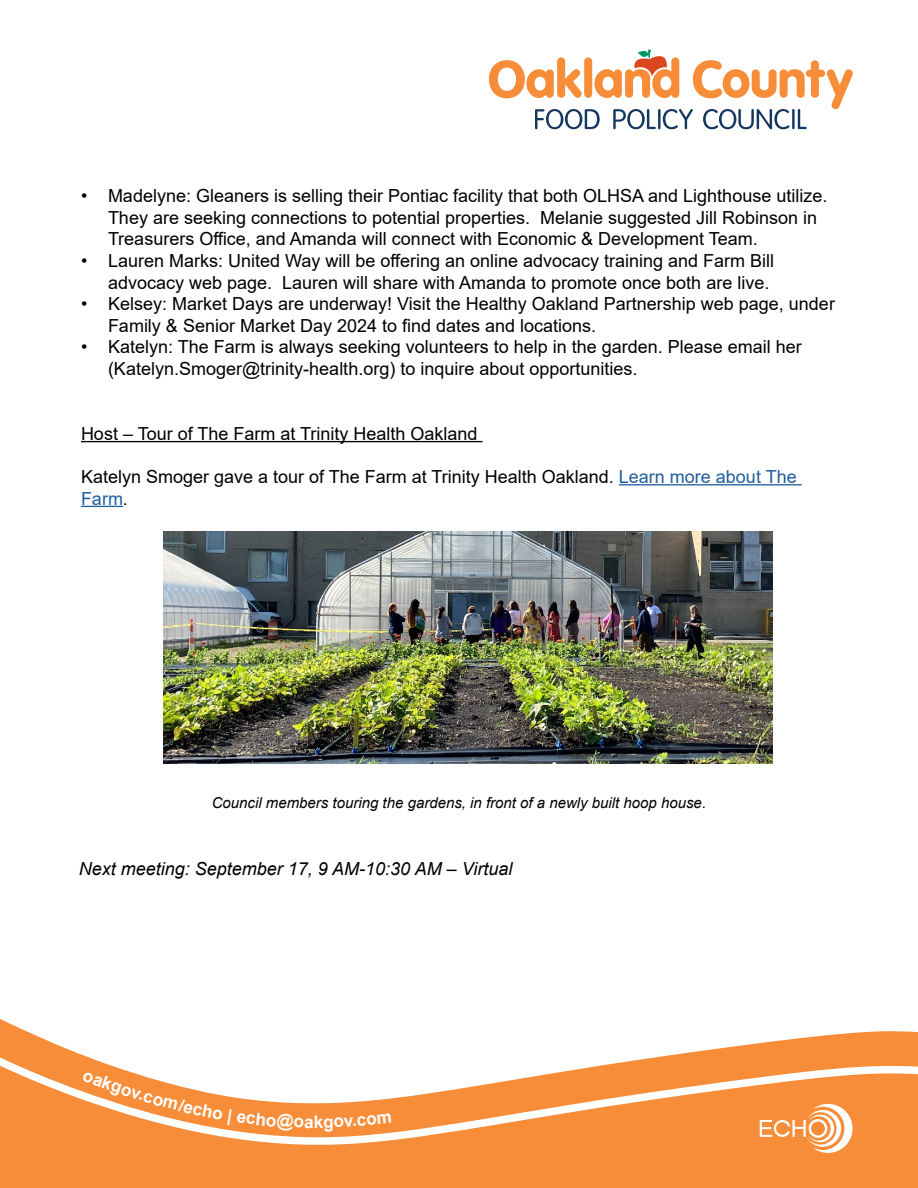
<style>
.page{position:relative;width:918px;height:1188px;background:#fff}
.page>*{position:absolute;margin:0;border:0;box-sizing:border-box;transform-origin:0 0}
.t1{font:18px/21.6px "Arial";color:#000}
.t2{font:italic 18px "Arial";color:#000}
.t3{font:700 17.25px "Arial";color:#fff}
.t4{font:italic 15px "Arial";color:#000}
.s1{color:#215e9e}
</style>
<div class="page">
<div style="left:0;top:1146px;width:918px;height:42px;background:#f78d39"></div>
<svg style="left:0;top:1019px;width:918px;height:127px"></svg>
<svg style="left:760px;top:1104px;width:93px;height:49px"></svg>
<div style="left:809px;top:1119px;width:18px;height:19px;border:2px solid #fff;border-radius:50%"></div>
<hr style="left:81px;top:441px;width:402px;height:1px;background:#000">
<hr style="left:619px;top:484px;width:183px;height:1px;background:#215e9e">
<hr style="left:81px;top:506px;width:42px;height:1px;background:#215e9e">
<img style="left:163px;top:531px;width:609px;height:233px">
<svg style="left:489px;top:50px;width:364px;height:79px"></svg>
<svg style="left:82px;top:1072px;width:222px;height:59px"></svg>
<svg style="left:324px;top:1114px;width:67px;height:17px"></svg>
<p class="t1" style="left:108px;top:185px;width:721px;text-indent:-27px">• Madelyne: Gleaners is selling their Pontiac facility that both OLHSA and Lighthouse utilize.<br>They are seeking connections to potential properties. Melanie suggested Jill Robinson in<br>Treasurers Office, and Amanda will connect with Economic &amp; Development Team.</p>
<p class="t1" style="left:81px;top:250px;width:695px;text-align:right">• Lauren Marks: United Way will be offering an online advocacy training and Farm Bill advocacy web page. Lauren will share with Amanda to promote once both are live.</p>
<p class="t1" style="left:108px;top:293px;width:729px;text-indent:-27px">• Kelsey: Market Days are underway! Visit the Healthy Oakland Partnership web page, under<br>Family &amp; Senior Market Day 2024 to find dates and locations.</p>
<p class="t1" style="left:108px;top:336px;width:695px;text-indent:-27px">• Katelyn: The Farm is always seeking volunteers to help in the garden. Please email her (Katelyn.Smoger@trinity-health.org) to inquire about opportunities.</p>
<p class="t1" style="left:81px;top:422px;width:398px">Host – Tour of The Farm at Trinity Health Oakland</p>
<p class="t1" style="left:81px;top:466px;width:717px">Katelyn Smoger gave a tour of The Farm at Trinity Health Oakland. <span class="s1">Learn more about The<br>Farm</span>.</p>
<p class="t4" style="left:212px;top:793px;width:496px">Council members touring the gardens, in front of a newly built hoop house.</p>
<p class="t2" style="left:79px;top:857px;width:435px">Next meeting: September 17, 9 AM-10:30 AM – Virtual</p>
<p class="t3" style="left:304px;top:1109px;width:21px">ak</p>
</div>
